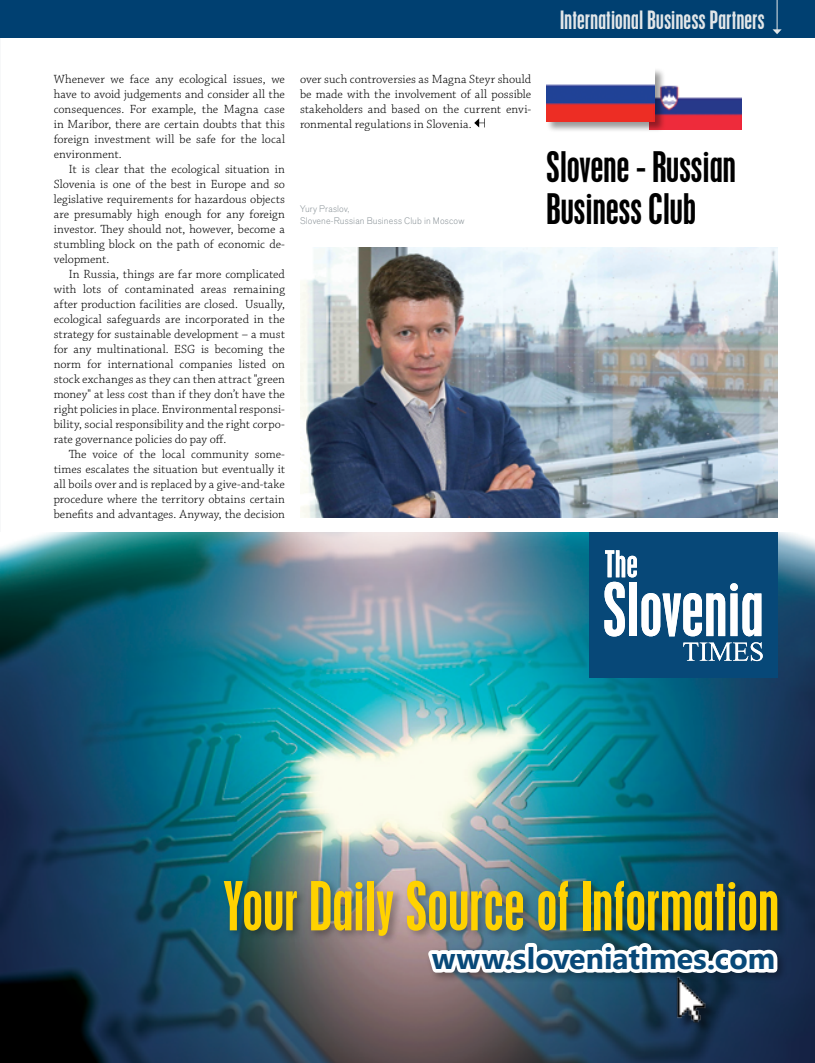
<style>
.page{position:relative;width:815px;height:1063px;background:#fff}
.page>*{position:absolute;margin:0;border:0;box-sizing:border-box;transform-origin:0 0}
.t1{font:60px "Placard Condensed";color:#ffd200}
.t2{font:37.5px/42.5px "Placard Condensed";letter-spacing:-.005em;color:#000}
.t3{font:700 30px "Segoe UI";letter-spacing:.005em;color:#074878}
.t4{font:22.5px "Placard Condensed";color:#e2e6e8}
.t5{font:300 12.5px/15px "Chaparral Pro";color:#000;text-align:justify}
.t6{font:10px/12px "Accius TEE Ligh";letter-spacing:.015em;color:#899297}
</style>
<div class="page">
<img style="left:666px;top:85px;width:76px;height:44px">
<div style="left:546px;top:67px;width:120px;height:65px;background:#000;opacity:.4"></div>
<img style="left:546px;top:68px;width:108px;height:54px">
<div style="left:0;top:0;width:815px;height:38px;background:#004071"></div>
<hr style="left:777px;top:0;width:1px;height:30px;background:#e2e6e8">
<svg style="left:772px;top:29px;width:10px;height:5px"></svg>
<img style="left:300px;top:247px;width:477px;height:270px">
<svg style="left:474px;top:118px;width:11px;height:10px"></svg>
<img style="left:0;top:532px;width:815px;height:531px">
<div style="left:589px;top:532px;width:188px;height:146px;background:#074878"></div>
<svg style="left:604px;top:550px;width:157px;height:86px"></svg>
<svg style="left:683px;top:642px;width:80px;height:19px"></svg>
<div style="left:221px;top:878px;width:566px;height:105px;background:#000;opacity:.32"></div>
<svg style="left:422px;top:936px;width:359px;height:127px"></svg>
<h3 class="t4" style="left:560px;top:6px;width:206px">International Business Partners</h3>
<p class="t5" style="left:54px;top:72px;width:233px">Whenever we face any ecological issues, we have to avoid judgements and consider all the consequences. For example, the Magna case in Maribor, there are certain doubts that this foreign investment will be safe for the local environment.</p>
<p class="t5" style="left:54px;top:162px;width:233px;text-indent:15px">It is clear that the ecological situation in Slovenia is one of the best in Europe and so legislative requirements for hazardous objects are presumably high enough for any foreign investor. They should not, however, become a stumbling block on the path of economic de&shy;velopment.</p>
<p class="t5" style="left:54px;top:267px;width:233px;text-indent:15px">In Russia, things are far more complicated with lots of contaminated areas remaining after production facilities are closed. Usually, ecological safeguards are incorporated in the strategy for sustainable development – a must for any multinational. ESG is becoming the norm for international companies listed on stock exchanges as they can then attract "green money" at less cost than if they don’t have the right policies in place. Environmental responsi&shy;bility, social responsibility and the right corpo&shy;rate governance policies do pay off.</p>
<p class="t5" style="left:54px;top:447px;width:233px;text-indent:15px">The voice of the local community some&shy;times escalates the situation but eventually it all boils over and is replaced by a give-and-take procedure where the territory obtains certain benefits and advantages. Anyway, the decision</p>
<p class="t5" style="left:300px;top:72px;width:233px">over such controversies as Magna Steyr should be made with the involvement of all possible stakeholders and based on the current envi&shy;ronmental regulations in Slovenia.</p>
<p class="t6" style="left:300px;top:203px;width:166px">Yury Praslov,<br>Slovene-Russian Business Club in Moscow</p>
<h2 class="t2" style="left:546px;top:145px;width:191px">Slovene - Russian<br>Business Club</h2>
<h1 class="t1" style="left:222px;top:869px;width:558px">Your Daily Source of Information</h1>
<h3 class="t3" style="left:432px;top:934px;width:345px">www.sloveniatimes.com</h3>
</div>
